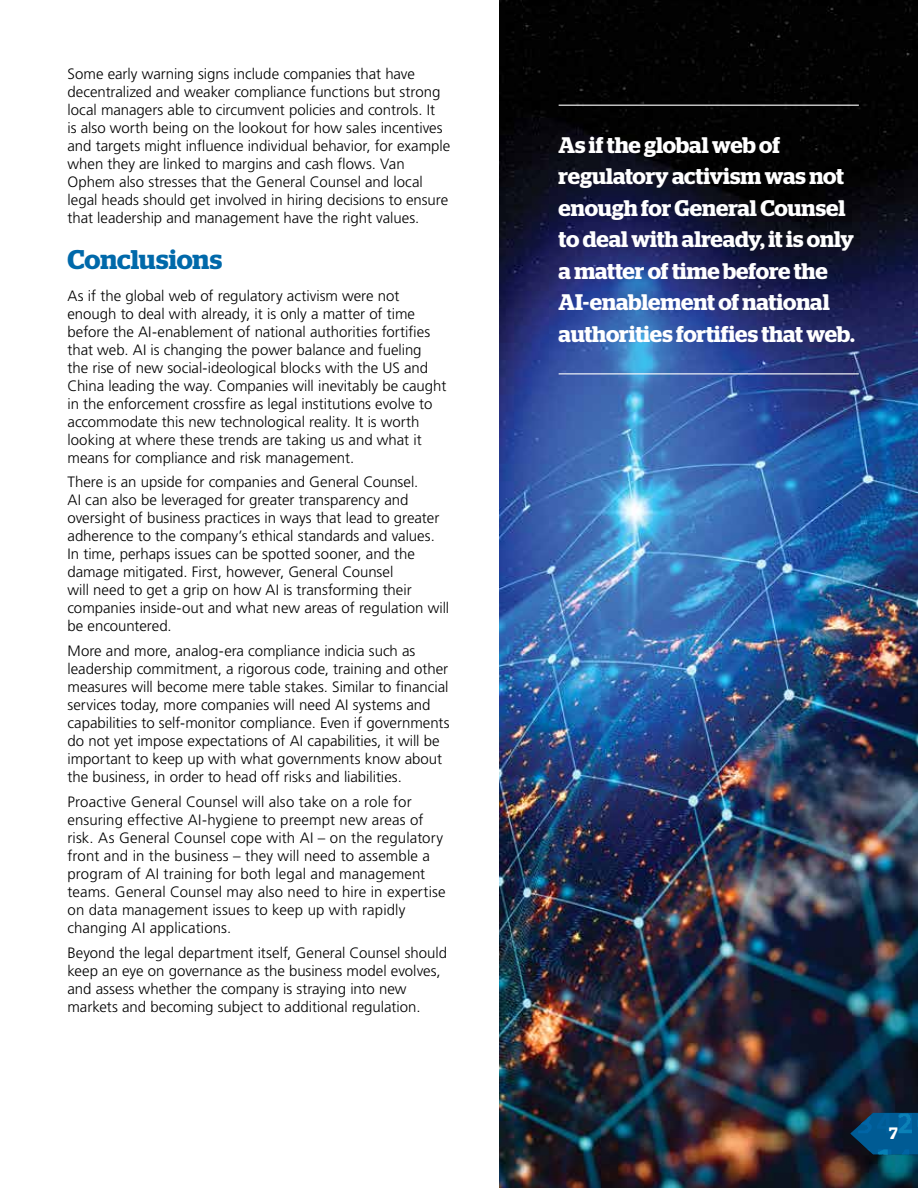
<style>
.page{position:relative;width:918px;height:1188px;background:#fff}
.page>*{position:absolute;margin:0;border:0;box-sizing:border-box;transform-origin:0 0}
.t1{font:600 27px "Stag";letter-spacing:-.005em;color:#0069aa}
.t2{font:600 22.5px/31.5px "Stag";letter-spacing:-.005em;color:#fff}
.t3{font:600 16.5px "Stag";color:#fff}
.t4{font:300 15px/18px "Frutiger";color:#000}
</style>
<div class="page">
<img style="left:500px;top:0;width:418px;height:1188px">
<svg style="left:850px;top:1113px;width:68px;height:41px;background:#055283"></svg>
<hr style="left:559px;top:105px;width:300px;height:1px;background:#fff">
<hr style="left:559px;top:373px;width:300px;height:1px;background:#fff">
<p class="t4" style="left:68px;top:65px;width:384px">Some early warning signs include companies that have decentralized and weaker compliance functions but strong local managers able to circumvent policies and controls. It<br>is also worth being on the lookout for how sales incentives and targets might influence individual behavior, for example when they are linked to margins and cash flows. Van Ophem also stresses that the General Counsel and local legal heads should get involved in hiring decisions to ensure that leadership and management have the right values.</p>
<h1 class="t1" style="left:68px;top:244px;width:156px">Conclusions</h1>
<p class="t4" style="left:68px;top:286px;width:380px">As if the global web of regulatory activism were not enough to deal with already, it is only a matter of time before the AI-enablement of national authorities fortifies that web. AI is changing the power balance and fueling<br>the rise of new social-ideological blocks with the US and China leading the way. Companies will inevitably be caught in the enforcement crossfire as legal institutions evolve to accommodate this new technological reality. It is worth looking at where these trends are taking us and what it means for compliance and risk management.</p>
<p class="t4" style="left:68px;top:473px;width:383px">There is an upside for companies and General Counsel.<br>AI can also be leveraged for greater transparency and oversight of business practices in ways that lead to greater adherence to the company’s ethical standards and values.<br>In time, perhaps issues can be spotted sooner, and the damage mitigated. First, however, General Counsel<br>will need to get a grip on how AI is transforming their companies inside-out and what new areas of regulation will be encountered.</p>
<p class="t4" style="left:68px;top:642px;width:384px">More and more, analog-era compliance indicia such as leadership commitment, a rigorous code, training and other measures will become mere table stakes. Similar to financial services today, more companies will need AI systems and capabilities to self-monitor compliance. Even if governments do not yet impose expectations of AI capabilities, it will be important to keep up with what governments know about the business, in order to head off risks and liabilities.</p>
<p class="t4" style="left:68px;top:793px;width:380px">Proactive General Counsel will also take on a role for ensuring effective AI-hygiene to preempt new areas of risk. As General Counsel cope with AI – on the regulatory front and in the business – they will need to assemble a program of AI training for both legal and management teams. General Counsel may also need to hire in expertise on data management issues to keep up with rapidly changing AI applications.</p>
<p class="t4" style="left:68px;top:943px;width:381px">Beyond the legal department itself, General Counsel should keep an eye on governance as the business model evolves, and assess whether the company is straying into new markets and becoming subject to additional regulation.</p>
<h2 class="t2" style="left:559px;top:129px;width:298px">As if the global web of regulatory activism was not enough for General Counsel to deal with already, it is only a matter of time before the<br>AI-enablement of national authorities fortifies that web.</h2>
<p class="t3" style="left:889px;top:1123px;width:10px">7</p>
</div>
